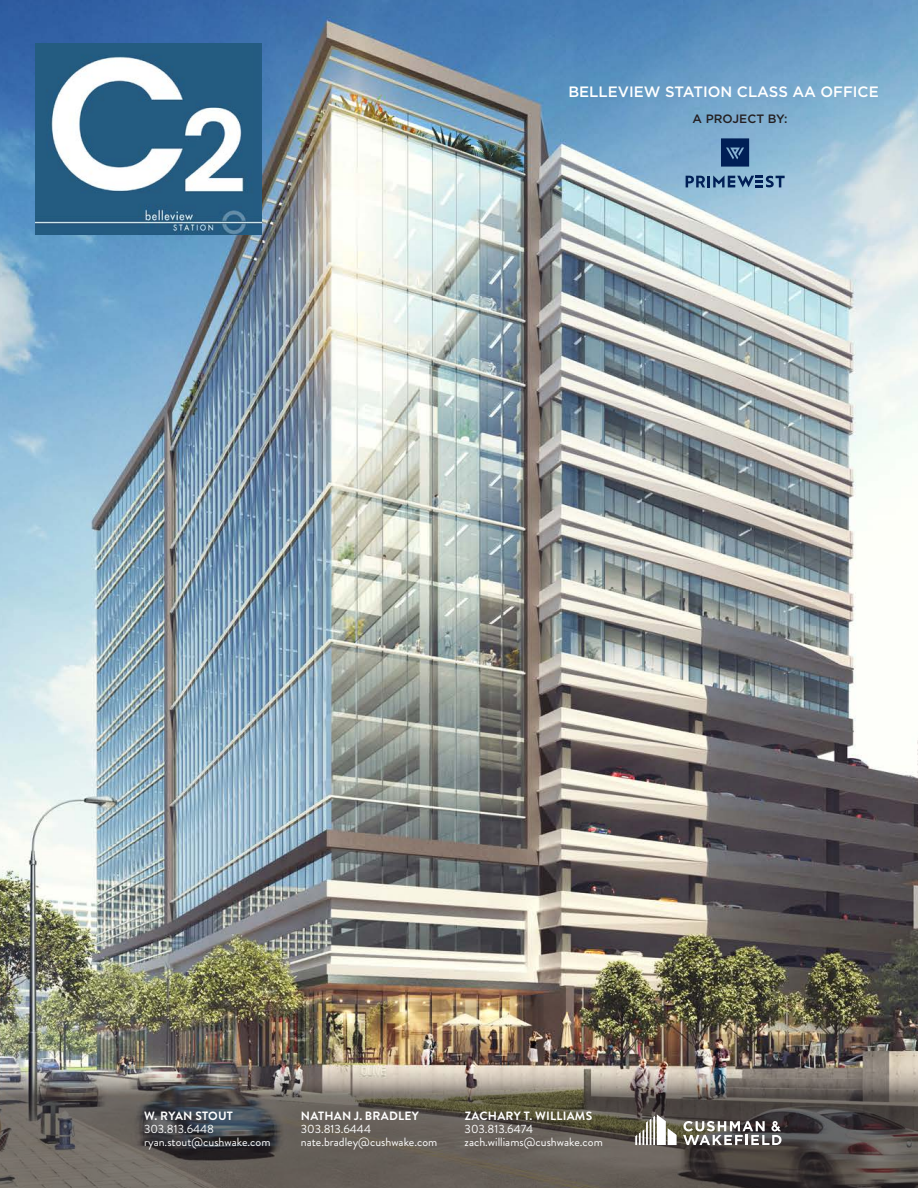
<style>
.page{position:relative;width:918px;height:1188px;background:#fff}
.page>*{position:absolute;margin:0;border:0;box-sizing:border-box;transform-origin:0 0}
.t1{font:500 15px "Gotham";color:#fff}
.t2{font:500 12.15px "Gotham";color:#241f21}
.Body_Indent{font:12px "Brandon Grotesque";color:#fff}
.Body_Indent-2{font:700 12px "Brandon Grotesque";letter-spacing:.02em;color:#fff}
</style>
<div class="page">
<img style="left:0;top:0;width:918px;height:1062px">
<svg style="left:721px;top:138px;width:28px;height:29px"></svg>
<svg style="left:686px;top:176px;width:99px;height:11px"></svg>
<svg style="left:0;top:1062px;width:918px;height:126px;background:#69635d"></svg>
<svg style="left:635px;top:1114px;width:42px;height:31px"></svg>
<svg style="left:683px;top:1121px;width:98px;height:24px"></svg>
<img style="left:35px;top:44px;width:227px;height:191px">
<p class="t1" style="left:568px;top:82px;width:312px">BELLEVIEW STATION CLASS AA OFFICE</p>
<p class="t2" style="left:693px;top:110px;width:97px">A PROJECT BY:</p>
<p class="Body_Indent-2" style="left:144px;top:1107px;width:90px">W. RYAN STOUT</p>
<p class="Body_Indent" style="left:144px;top:1121px;width:72px">303.813.6448</p>
<p class="Body_Indent" style="left:144px;top:1133px;width:128px">ryan.stout@cushwake.com</p>
<p class="Body_Indent-2" style="left:301px;top:1107px;width:119px">NATHAN J. BRADLEY</p>
<p class="Body_Indent" style="left:301px;top:1121px;width:72px">303.813.6444</p>
<p class="Body_Indent" style="left:301px;top:1133px;width:138px">nate.bradley@cushwake.com</p>
<p class="Body_Indent-2" style="left:465px;top:1107px;width:129px">ZACHARY T. WILLIAMS</p>
<p class="Body_Indent" style="left:465px;top:1121px;width:70px">303.813.6474</p>
<p class="Body_Indent" style="left:465px;top:1133px;width:140px">zach.williams@cushwake.com</p>
</div>
